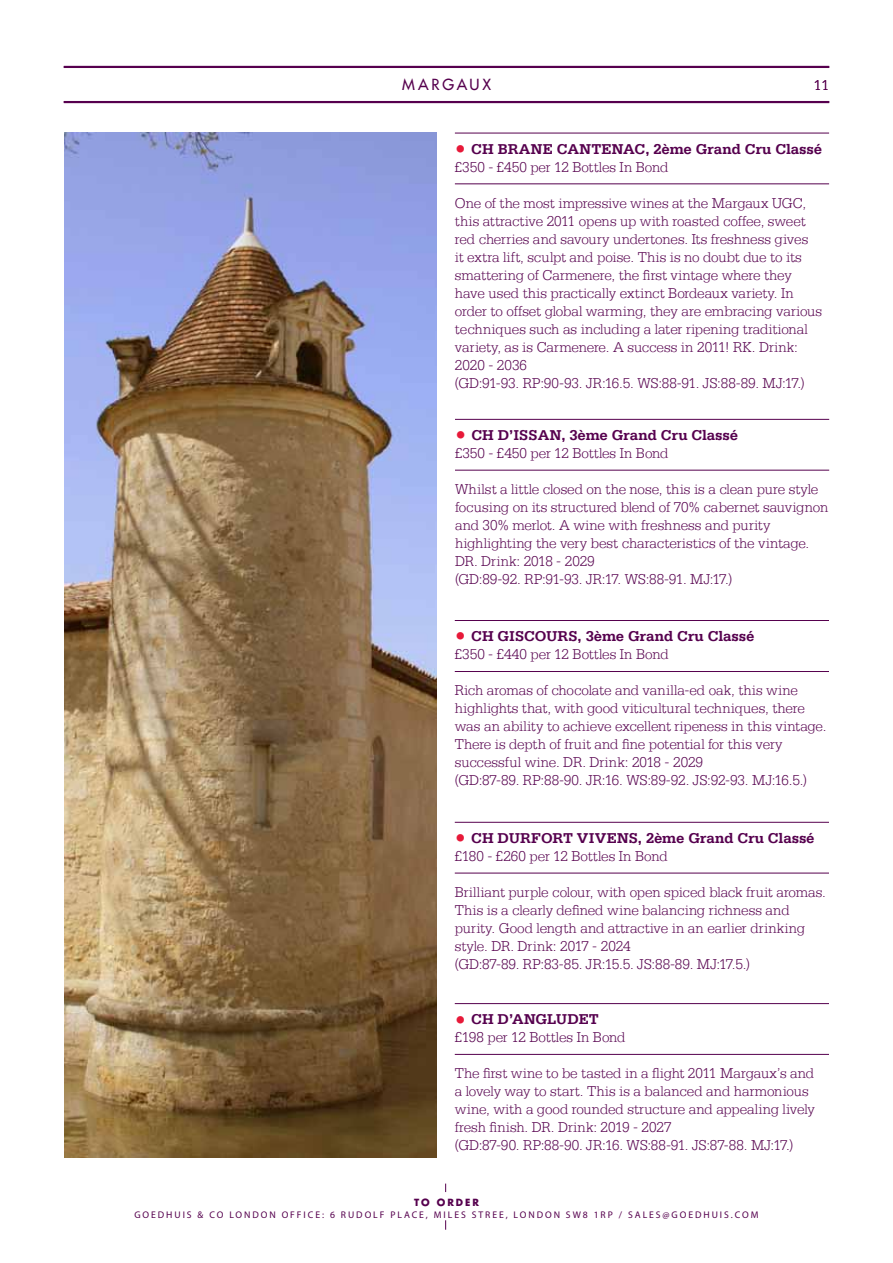
<style>
.page{position:relative;width:893px;height:1263px;background:#fff}
.page>*{position:absolute;margin:0;border:0;box-sizing:border-box;transform-origin:0 0}
.t1{font:300 15px/18px "Serifa Std";color:#56004e}
.t2{font:700 15px/18px "Serifa Std";letter-spacing:-.005em;color:#56004e}
.t3{font:500 15px "Futura Std";letter-spacing:.18em;color:#56004e}
.t4{font:9.75px "Myriad Pro";letter-spacing:.2em;color:#56004e}
.t5{font:700 9.75px "Futura Std";letter-spacing:.2em;color:#56004e}
.s1{font-weight:300;font-size:22.5px;color:#e71939}
.s2{font-weight:300}
.s3{font-size:22.5px;color:#e71939}
.s4{font-weight:700}
</style>
<div class="page">
<hr style="left:64px;top:101px;width:765px;height:2px;background:#56004e">
<hr style="left:64px;top:66px;width:765px;height:2px;background:#56004e">
<hr style="left:455px;top:133px;width:374px;height:1px;background:#56004e">
<hr style="left:455px;top:184px;width:374px;height:1px;background:#56004e">
<hr style="left:455px;top:620px;width:374px;height:1px;background:#56004e">
<hr style="left:455px;top:671px;width:374px;height:1px;background:#56004e">
<hr style="left:455px;top:419px;width:374px;height:1px;background:#56004e">
<hr style="left:455px;top:470px;width:374px;height:1px;background:#56004e">
<hr style="left:455px;top:822px;width:374px;height:1px;background:#56004e">
<hr style="left:455px;top:873px;width:374px;height:1px;background:#56004e">
<hr style="left:455px;top:1003px;width:374px;height:1px;background:#56004e">
<hr style="left:455px;top:1054px;width:374px;height:1px;background:#56004e">
<img style="left:65px;top:133px;width:371px;height:1024px">
<p class="t3" style="left:402px;top:75px;width:90px">MARGAUX</p>
<p class="t1" style="left:814px;top:76px;width:16px">11</p>
<p class="t2" style="left:455px;top:140px;width:369px"><span class="s1">•</span> CH BRANE CANTENAC, 2ème Grand Cru Classé <span class="s2">£350 - £450 per 12 Bottles In Bond</span></p>
<p class="t1" style="left:455px;top:194px;width:369px">One of the most impressive wines at the Margaux UGC, this attractive 2011 opens up with roasted coffee, sweet red cherries and savoury undertones. Its freshness gives<br>it extra lift, sculpt and poise. This is no doubt due to its smattering of Carmenere, the first vintage where they have used this practically extinct Bordeaux variety. In order to offset global warming, they are embracing various techniques such as including a later ripening traditional variety, as is Carmenere. A success in 2011! RK. Drink:<br>2020 - 2036<br>(GD:91-93. RP:90-93. JR:16.5. WS:88-91. JS:88-89. MJ:17.)</p>
<p class="t2" style="left:455px;top:426px;width:285px"><span class="s1">•</span> CH D’ISSAN, 3ème Grand Cru Classé <span class="s2">£350 - £450 per 12 Bottles In Bond</span></p>
<p class="t1" style="left:455px;top:480px;width:375px">Whilst a little closed on the nose, this is a clean pure style focusing on its structured blend of 70% cabernet sauvignon and 30% merlot. A wine with freshness and purity highlighting the very best characteristics of the vintage.<br>DR. Drink: 2018 - 2029<br>(GD:89-92. RP:91-93. JR:17. WS:88-91. MJ:17.)</p>
<p class="t2" style="left:455px;top:627px;width:301px"><span class="s1">•</span> CH GISCOURS, 3ème Grand Cru Classé <span class="s2">£350 - £440 per 12 Bottles In Bond</span></p>
<p class="t1" style="left:455px;top:681px;width:373px">Rich aromas of chocolate and vanilla-ed oak, this wine highlights that, with good viticultural techniques, there was an ability to achieve excellent ripeness in this vintage.<br>There is depth of fruit and fine potential for this very successful wine. DR. Drink: 2018 - 2029<br>(GD:87-89. RP:88-90. JR:16. WS:89-92. JS:92-93. MJ:16.5.)</p>
<p class="t2" style="left:455px;top:829px;width:361px"><span class="s1">•</span> CH DURFORT VIVENS, 2ème Grand Cru Classé <span class="s2">£180 - £260 per 12 Bottles In Bond</span></p>
<p class="t1" style="left:455px;top:883px;width:373px">Brilliant purple colour, with open spiced black fruit aromas.<br>This is a clearly defined wine balancing richness and purity. Good length and attractive in an earlier drinking style. DR. Drink: 2017 - 2024<br>(GD:87-89. RP:83-85. JR:15.5. JS:88-89. MJ:17.5.)</p>
<p class="t1" style="left:455px;top:1010px;width:172px"><span class="s3">•</span> <span class="s4">CH D’ANGLUDET </span>£198 per 12 Bottles In Bond</p>
<p class="t1" style="left:455px;top:1064px;width:362px">The first wine to be tasted in a flight 2011 Margaux’s and a lovely way to start. This is a balanced and harmonious wine, with a good rounded structure and appealing lively fresh finish. DR. Drink: 2019 - 2027<br>(GD:87-90. RP:88-90. JR:16. WS:88-91. JS:87-88. MJ:17.)</p>
<p class="t5" style="left:414px;top:1196px;width:66px">TO ORDER</p>
<p class="t4" style="left:134px;top:1208px;width:626px">GOEDHUIS &amp; CO LONDON OFFICE: 6 RUDOLF PLACE, MILES STREE, LONDON SW8 1RP / SALES@GOEDHUIS.COM</p>
</div>
